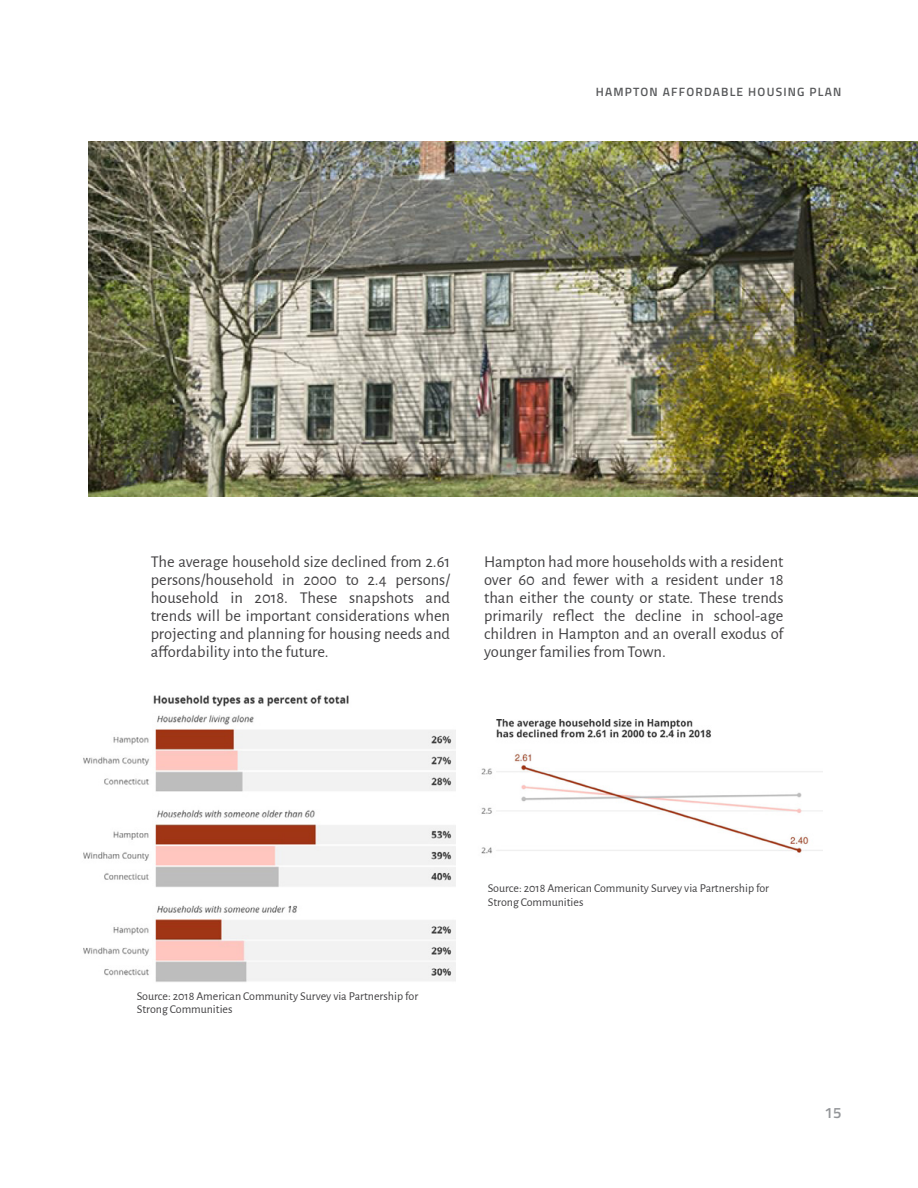
<style>
.page{position:relative;width:918px;height:1188px;background:#fff}
.page>*{position:absolute;margin:0;border:0;box-sizing:border-box;transform-origin:0 0}
.t1{font:16.5px/18px "Alegreya Sans";color:#414042;text-align:justify}
.t2{font:600 15px "Titillium Web";color:#939598}
.t3{font:12px/13.5px "Alegreya Sans";color:#414042}
.t4{font:600 12px "Titillium Web";letter-spacing:.1em;color:#58595b}
</style>
<div class="page">
<img style="left:481px;top:719px;width:341px;height:135px">
<img style="left:83px;top:695px;width:373px;height:287px">
<img style="left:89px;top:141px;width:829px;height:356px">
<p class="t4" style="left:596px;top:83px;width:247px">HAMPTON AFFORDABLE HOUSING PLAN</p>
<p class="t1" style="left:151px;top:552px;width:301px">The average household size declined from 2.61 persons/household in 2000 to 2.4 persons/ household in 2018. These snapshots and trends will be important considerations when projecting and planning for housing needs and affordability into the future.</p>
<p class="t1" style="left:484px;top:552px;width:301px">Hampton had more households with a resident over 60 and fewer with a resident under 18 than either the county or state. These trends primarily reflect the decline in school-age children in Hampton and an overall exodus of younger families from Town.</p>
<p class="t3" style="left:137px;top:988px;width:283px">Source: 2018 American Community Survey via Partnership for<br>Strong Communities</p>
<p class="t3" style="left:488px;top:881px;width:283px">Source: 2018 American Community Survey via Partnership for<br>Strong Communities</p>
<p class="t2" style="left:825px;top:1102px;width:18px">15</p>
</div>
